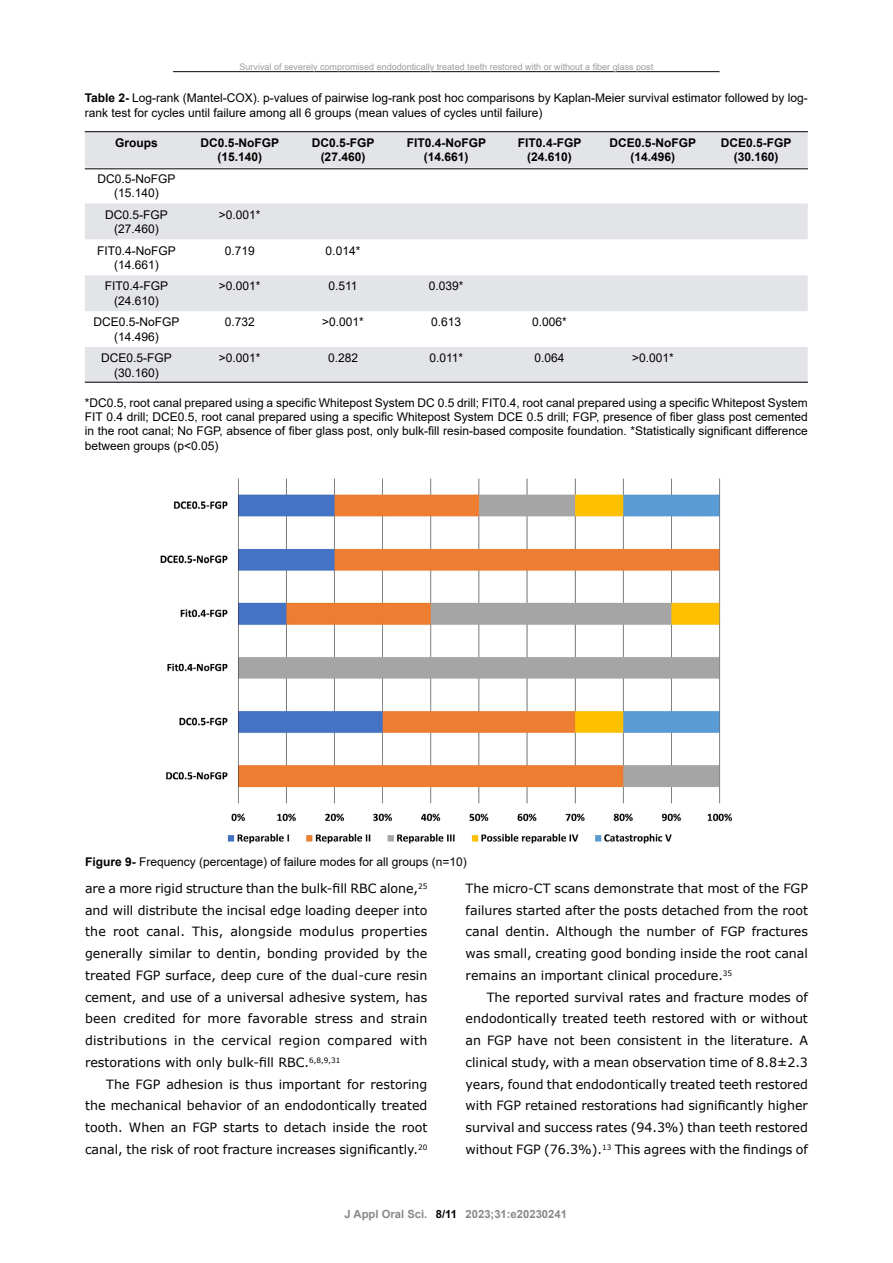
<style>
.page{position:relative;width:893px;height:1263px;background:#fff}
.page>*{position:absolute;margin:0;border:0;box-sizing:border-box;transform-origin:0 0}
.t1{font:12.75px/21.8px "Verdana";color:#000;text-align:justify}
.t2{font:12px/14.4px "Arial";color:#000;text-align:center}
.t3{font:700 12px/14.4px "Arial";color:#000;text-align:center}
.t4{font:700 11.25px "Arial";color:#89878c}
.t5{font:9px "Arial";color:#9c9ba0}
.s1{font-weight:700}
.s2{color:#000}
</style>
<div class="page">
<hr style="left:173px;top:71px;width:547px;height:1px;background:#000805">
<svg style="left:85px;top:132px;width:723px;height:250px;fill:#e3e4e8"></svg>
<hr style="left:85px;top:131px;width:723px;height:1px;background:#000">
<hr style="left:85px;top:168px;width:723px;height:1px;background:#000">
<hr style="left:85px;top:382px;width:723px;height:1px;background:#000">
<img style="left:160px;top:478px;width:572px;height:366px">
<p class="t5" style="left:240px;top:60px;width:415px">Survival of severely compromised endodontically treated teeth restored with or without a fiber glass post</p>
<p class="t2" style="left:85px;top:91px;width:724px;text-align:left"><span class="s1">Table 2-</span> Log-rank (Mantel-COX). p-values of pairwise log-rank post hoc comparisons by Kaplan-Meier survival estimator followed by log&shy;rank test for cycles until failure among all 6 groups (mean values of cycles until failure)</p>
<p class="t3" style="left:115px;top:136px;width:44px">Groups</p>
<p class="t3" style="left:200px;top:136px;width:80px">DC0.5-NoFGP (15.140)</p>
<p class="t3" style="left:312px;top:136px;width:64px">DC0.5-FGP (27.460)</p>
<p class="t3" style="left:407px;top:136px;width:81px">FIT0.4-NoFGP (14.661)</p>
<p class="t3" style="left:518px;top:136px;width:65px">FIT0.4-FGP (24.610)</p>
<p class="t3" style="left:610px;top:136px;width:88px">DCE0.5-NoFGP (14.496)</p>
<p class="t3" style="left:721px;top:136px;width:72px">DCE0.5-FGP (30.160)</p>
<p class="t2" style="left:98px;top:171px;width:80px">DC0.5-NoFGP (15.140)</p>
<p class="t2" style="left:105px;top:207px;width:64px">DC0.5-FGP (27.460)</p>
<p class="t2" style="left:219px;top:207px;width:43px">&gt;0.001*</p>
<p class="t2" style="left:97px;top:243px;width:80px">FIT0.4-NoFGP (14.661)</p>
<p class="t2" style="left:225px;top:243px;width:32px">0.719</p>
<p class="t2" style="left:326px;top:243px;width:36px">0.014*</p>
<p class="t2" style="left:105px;top:279px;width:65px">FIT0.4-FGP (24.610)</p>
<p class="t2" style="left:219px;top:279px;width:43px">&gt;0.001*</p>
<p class="t2" style="left:328px;top:279px;width:31px">0.511</p>
<p class="t2" style="left:429px;top:279px;width:36px">0.039*</p>
<p class="t2" style="left:94px;top:315px;width:88px">DCE0.5-NoFGP (14.496)</p>
<p class="t2" style="left:225px;top:315px;width:32px">0.732</p>
<p class="t2" style="left:322px;top:315px;width:43px">&gt;0.001*</p>
<p class="t2" style="left:431px;top:315px;width:32px">0.613</p>
<p class="t2" style="left:532px;top:315px;width:36px">0.006*</p>
<p class="t2" style="left:101px;top:351px;width:72px">DCE0.5-FGP (30.160)</p>
<p class="t2" style="left:219px;top:351px;width:43px">&gt;0.001*</p>
<p class="t2" style="left:328px;top:351px;width:32px">0.282</p>
<p class="t2" style="left:429px;top:351px;width:35px">0.011*</p>
<p class="t2" style="left:535px;top:351px;width:32px">0.064</p>
<p class="t2" style="left:632px;top:351px;width:43px">&gt;0.001*</p>
<p class="t2" style="left:85px;top:395px;width:725px;text-align:justify">*DC0.5, root canal prepared using a specific Whitepost System DC 0.5 drill; FIT0.4, root canal prepared using a specific Whitepost System FIT 0.4 drill; DCE0.5, root canal prepared using a specific Whitepost System DCE 0.5 drill; FGP, presence of fiber glass post cemented in the root canal; No FGP, absence of fiber glass post, only bulk-fill resin-based composite foundation. *Statistically significant difference between groups (p&lt;0.05)</p>
<p class="t2" style="left:85px;top:855px;width:383px"><span class="s1">Figure 9-</span> Frequency (percentage) of failure modes for all groups (n=10)</p>
<p class="t1" style="left:85px;top:877px;width:344px">are a more rigid structure than the bulk-fill RBC alone,<sup>25 </sup>and will distribute the incisal edge loading deeper into the root canal. This, alongside modulus properties generally similar to dentin, bonding provided by the treated FGP surface, deep cure of the dual-cure resin cement, and use of a universal adhesive system, has been credited for more favorable stress and strain distributions in the cervical region compared with restorations with only bulk-fill RBC.<sup>6,8,9,31</sup></p>
<p class="t1" style="left:85px;top:1073px;width:344px;text-indent:21px">The FGP adhesion is thus important for restoring the mechanical behavior of an endodontically treated tooth. When an FGP starts to detach inside the root canal, the risk of root fracture increases significantly.<sup>20</sup></p>
<p class="t1" style="left:466px;top:877px;width:344px">The micro-CT scans demonstrate that most of the FGP failures started after the posts detached from the root canal dentin. Although the number of FGP fractures was small, creating good bonding inside the root canal remains an important clinical procedure.<sup>35</sup></p>
<p class="t1" style="left:466px;top:986px;width:344px;text-indent:21px">The reported survival rates and fracture modes of endodontically treated teeth restored with or without an FGP have not been consistent in the literature. A clinical study, with a mean observation time of 8.8±2.3 years, found that endodontically treated teeth restored with FGP retained restorations had significantly higher survival and success rates (94.3%) than teeth restored without FGP (76.3%).<sup>13</sup> This agrees with the findings of</p>
<p class="t4" style="left:345px;top:1206px;width:224px">J Appl Oral Sci. <span class="s2">8/11</span> 2023;31:e20230241</p>
</div>
